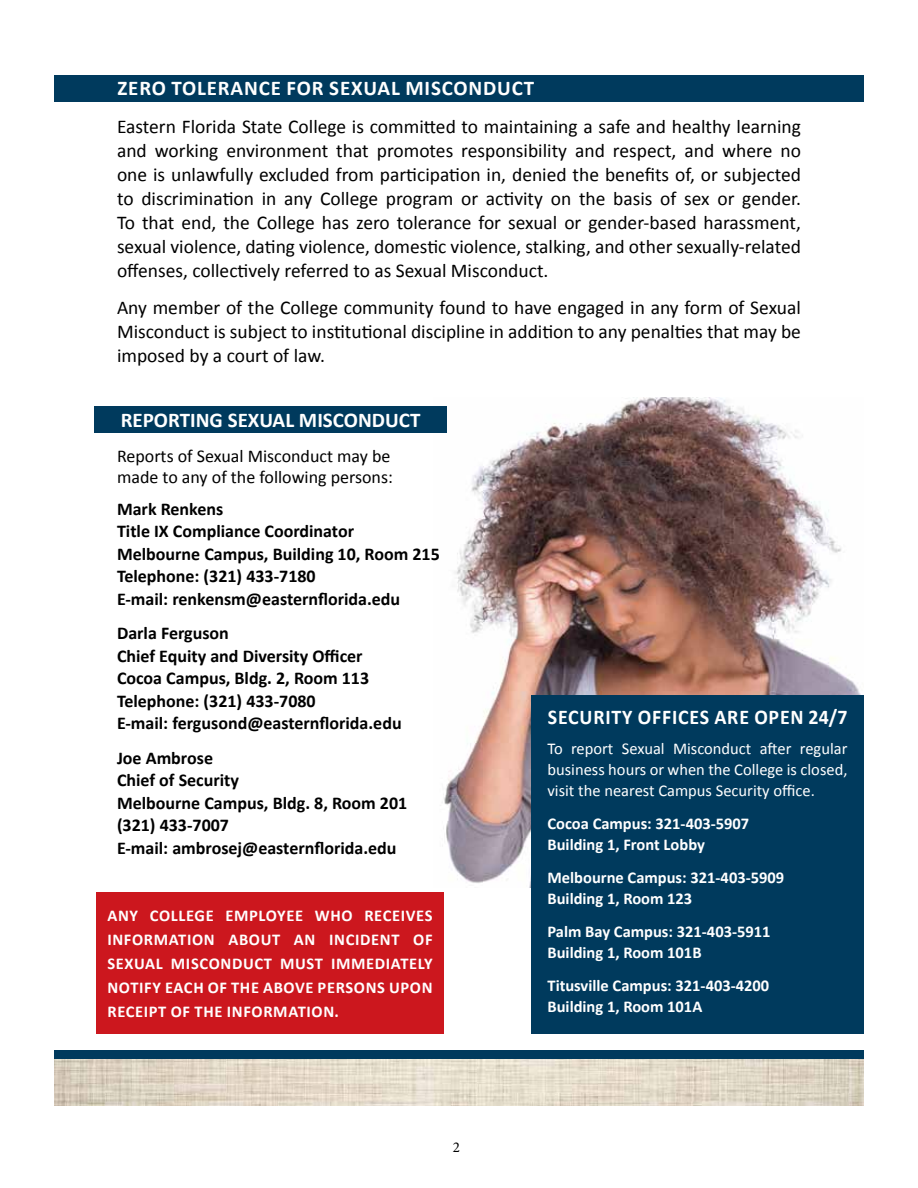
<style>
.page{position:relative;width:918px;height:1188px;background:#fff}
.page>*{position:absolute;margin:0;border:0;box-sizing:border-box;transform-origin:0 0}
.t1{font:700 21px "Calibri";letter-spacing:.04em;color:#fff}
.t2{font:700 21px "Calibri";letter-spacing:.04em;color:#fff;scale:.95 1}
.t3{font:700 21px "Calibri";color:#fff}
.t4{font:19.5px/24px "Calibri";color:#000;text-align:justify}
.t5{font:700 18px/22.5px "Calibri";color:#000}
.t6{font:18px/21.6px "Calibri";color:#000}
.t7{font:700 16.5px/24px "Calibri";color:#fff}
.t8{font:16.5px/21px "Calibri";color:#fff;text-align:justify}
.t9{font:15px "Minion Pro";color:#000}
</style>
<div class="page">
<img style="left:443px;top:398px;width:418px;height:489px">
<div style="left:54px;top:75px;width:810px;height:27px;background:#003a5d"></div>
<div style="left:94px;top:406px;width:352px;height:27px;background:#003a5d"></div>
<div style="left:96px;top:893px;width:348px;height:141px;background:#cc171e"></div>
<img style="left:54px;top:1059px;width:810px;height:46px">
<div style="left:54px;top:1050px;width:810px;height:9px;background:#003a5d"></div>
<div style="left:531px;top:695px;width:333px;height:339px;background:#003a5d"></div>
<p class="t1" style="left:117px;top:75px;width:418px">ZERO TOLERANCE FOR SEXUAL MISCONDUCT</p>
<p class="t4" style="left:117px;top:114px;width:686px">Eastern Florida State College is committed to maintaining a safe and healthy learning and working environment that promotes responsibility and respect, and where no one is unlawfully excluded from participation in, denied the benefits of, or subjected to discrimination in any College program or activity on the basis of sex or gender.<br>To that end, the College has zero tolerance for sexual or gender-based harassment, sexual violence, dating violence, domestic violence, stalking, and other sexually-related offenses, collectively referred to as Sexual Misconduct.</p>
<p class="t4" style="left:117px;top:296px;width:686px">Any member of the College community found to have engaged in any form of Sexual Misconduct is subject to institutional discipline in addition to any penalties that may be imposed by a court of law.</p>
<p class="t3" style="left:121px;top:406px;width:301px">REPORTING SEXUAL MISCONDUCT</p>
<p class="t6" style="left:117px;top:445px;width:277px">Reports of Sexual Misconduct may be made to any of the following persons:</p>
<p class="t5" style="left:117px;top:498px;width:324px">Mark Renkens<br>Title IX Compliance Coordinator<br>Melbourne Campus, Building 10, Room 215<br>Telephone: (321) 433-7180<br>E-mail: renkensm@easternflorida.edu</p>
<p class="t5" style="left:117px;top:622px;width:286px">Darla Ferguson<br>Chief Equity and Diversity Officer<br>Cocoa Campus, Bldg. 2, Room 113<br>Telephone: (321) 433-7080<br>E-mail: fergusond@easternflorida.edu</p>
<p class="t5" style="left:117px;top:747px;width:292px">Joe Ambrose<br>Chief of Security<br>Melbourne Campus, Bldg. 8, Room 201 (321) 433-7007<br>E-mail: ambrosej@easternflorida.edu</p>
<p class="t7" style="left:107px;top:903px;width:327px;text-align:justify">ANY COLLEGE EMPLOYEE WHO RECEIVES INFORMATION ABOUT AN INCIDENT OF SEXUAL MISCONDUCT MUST IMMEDIATELY NOTIFY EACH OF THE ABOVE PERSONS UPON RECEIPT OF THE INFORMATION.</p>
<p class="t9" style="left:453px;top:1137px;width:9px">2</p>
<p class="t2" style="left:548px;top:703px;width:317px">SECURITY OFFICES ARE OPEN 24/7</p>
<p class="t8" style="left:548px;top:738px;width:301px">To report Sexual Misconduct after regular business hours or when the College is closed, visit the nearest Campus Security office.</p>
<p class="t7" style="left:548px;top:813px;width:203px;line-height:21px">Cocoa Campus: 321-403-5907<br>Building 1, Front Lobby</p>
<p class="t7" style="left:548px;top:867px;width:238px;line-height:21px">Melbourne Campus: 321-403-5909<br>Building 1, Room 123</p>
<p class="t7" style="left:548px;top:921px;width:225px;line-height:21px">Palm Bay Campus: 321-403-5911<br>Building 1, Room 101B</p>
<p class="t7" style="left:548px;top:975px;width:223px;line-height:21px">Titusville Campus: 321-403-4200<br>Building 1, Room 101A</p>
</div>
